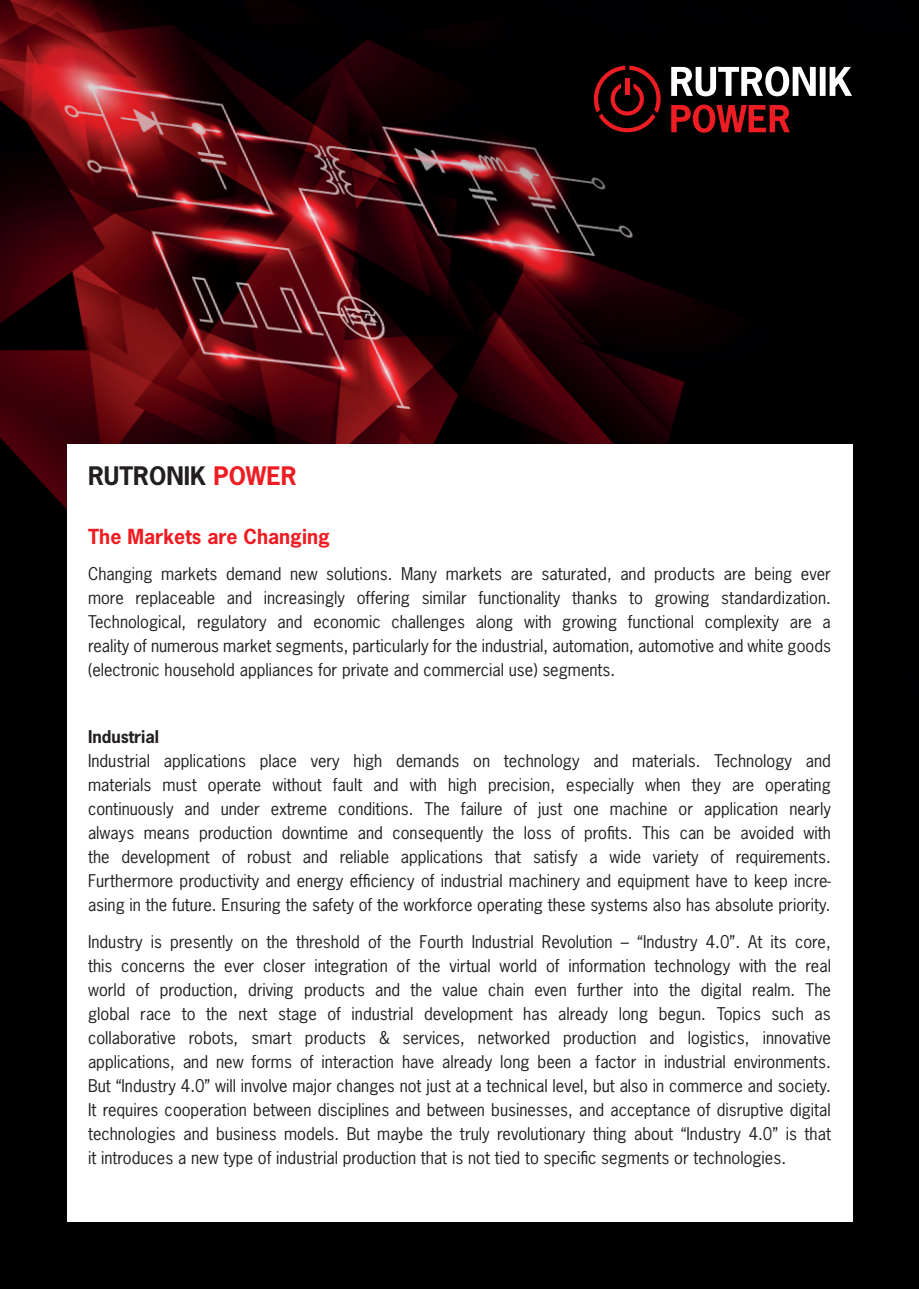
<style>
.page{position:relative;width:919px;height:1289px;background:#fff}
.page>*{position:absolute;margin:0;border:0;box-sizing:border-box;transform-origin:0 0}
.t1{font:700 24px "News Gothic";color:#231f20}
.t2{font:700 19.5px "News Gothic";color:#ee1d23}
.t3{font:16.5px/24px "News Gothic";color:#231f20;text-align:justify}
.t4{font:700 16.5px "News Gothic";color:#231f20}
.s1{color:#ee1d23}
</style>
<div class="page">
<img style="left:0;top:0;width:918px;height:1288px">
<div style="left:67px;top:444px;width:785px;height:778px;background:#fff"></div>
<svg style="left:671px;top:66px;width:181px;height:30px"></svg>
<svg style="left:671px;top:105px;width:118px;height:28px;background:#7e0f12"></svg>
<svg style="left:594px;top:66px;width:66px;height:66px;background:#3d0708"></svg>
<hr style="left:625px;top:78px;width:4px;height:17px;background:#ee1d23">
<h1 class="t1" style="left:88px;top:460px;width:210px">RUTRONIK <span class="s1">POWER</span></h1>
<p class="t2" style="left:88px;top:523px;width:243px">The Markets are Changing</p>
<p class="t3" style="left:88px;top:561px;width:744px">Changing markets demand new solutions. Many markets are saturated, and products are being ever more replaceable and increasingly offering similar functionality thanks to growing standardization.<br>Technological, regulatory and economic challenges along with growing functional complexity are a reality of numerous market segments, particularly for the industrial, automation, automotive and white goods (electronic household appliances for private and commercial use) segments.</p>
<p class="t4" style="left:88px;top:725px;width:72px">Industrial</p>
<p class="t3" style="left:88px;top:748px;width:744px">Industrial applications place very high demands on technology and materials. Technology and materials must operate without fault and with high precision, especially when they are operating continuously and under extreme conditions. The failure of just one machine or application nearly always means production downtime and consequently the loss of profits. This can be avoided with the development of robust and reliable applications that satisfy a wide variety of requirements.<br>Furthermore productivity and energy efficiency of industrial machinery and equipment have to keep incre&shy;asing in the future. Ensuring the safety of the workforce operating these systems also has absolute priority.</p>
<p class="t3" style="left:88px;top:929px;width:744px">Industry is presently on the threshold of the Fourth Industrial Revolution – “Industry 4.0”. At its core, this concerns the ever closer integration of the virtual world of information technology with the real world of production, driving products and the value chain even further into the digital realm. The global race to the next stage of industrial development has already long begun. Topics such as collaborative robots, smart products &amp; services, networked production and logistics, innovative applications, and new forms of interaction have already long been a factor in industrial environments.<br>But “Industry 4.0” will involve major changes not just at a technical level, but also in commerce and society.<br>It requires cooperation between disciplines and between businesses, and acceptance of disruptive digital technologies and business models. But maybe the truly revolutionary thing about “Industry 4.0” is that it introduces a new type of industrial production that is not tied to specific segments or technologies.</p>
</div>
